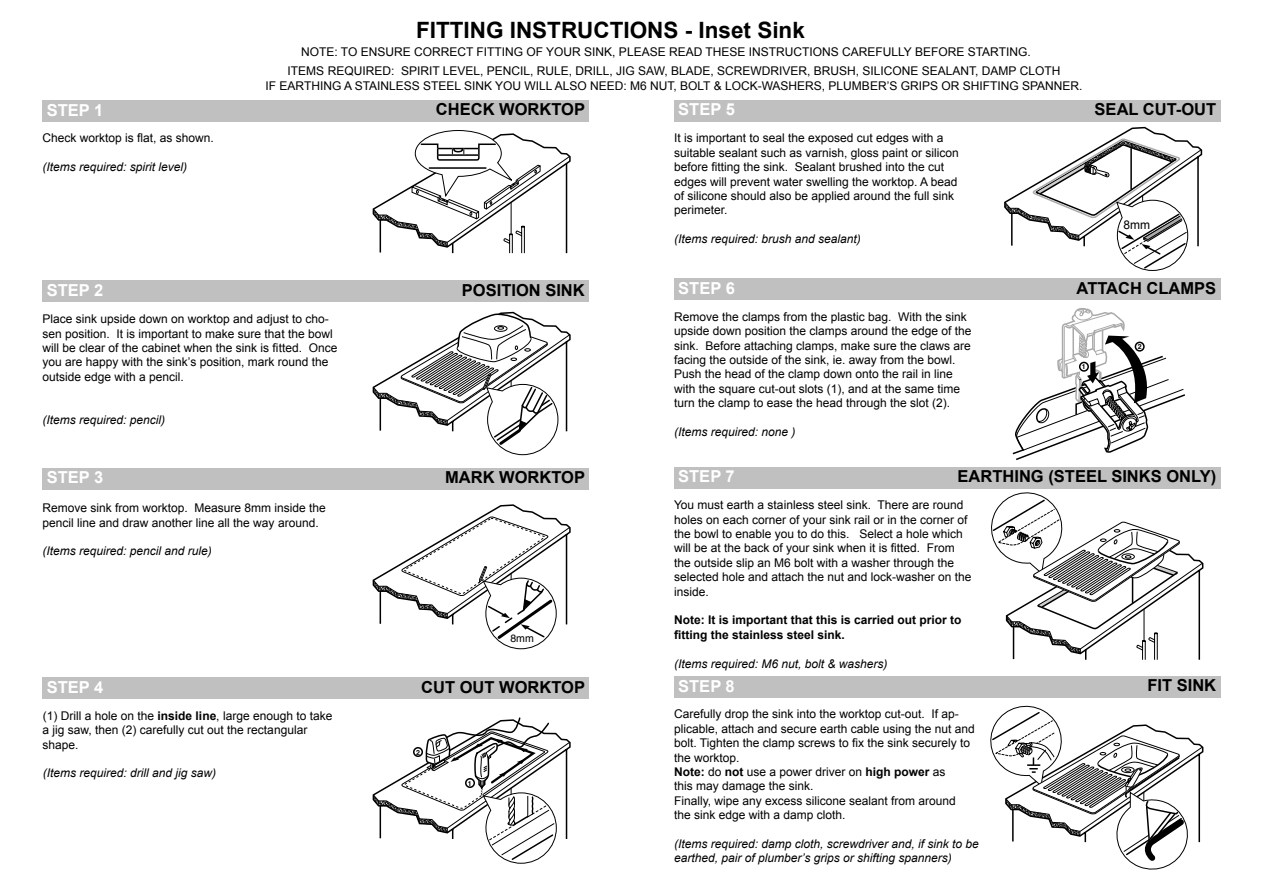
<style>
.page{position:relative;width:1263px;height:893px;background:#fff}
.page>*{position:absolute;margin:0;border:0;box-sizing:border-box;transform-origin:0 0}
.heading_4{font:700 22.5px "Arial";color:#000}
.t1{font:700 16.5px "Arial";color:#000}
.t2{font:700 16.5px "Arial";color:#fff}
.Body_Text{font:12px/14.4px "Arial";color:#000}
.t3{font:italic 12px/14.4px "Arial";color:#000}
.t4{font:700 12px/14.4px "Arial";color:#000}
.t5{font:10.65px "Helvetica";color:#000}
.t6{font:700 7.05px "Helvetica";color:#000}
.s1{font-weight:700}
</style>
<div class="page">
<div style="left:43px;top:100px;width:546px;height:21px;background:#c0c0c0"></div>
<svg style="left:373px;top:130px;width:198px;height:123px"></svg>
<div style="left:43px;top:281px;width:546px;height:21px;background:#c0c0c0"></div>
<div style="left:43px;top:468px;width:546px;height:21px;background:#c0c0c0"></div>
<div style="left:43px;top:678px;width:546px;height:21px;background:#c0c0c0"></div>
<div style="left:674px;top:100px;width:546px;height:21px;background:#c0c0c0"></div>
<svg style="left:373px;top:312px;width:198px;height:143px"></svg>
<svg style="left:373px;top:504px;width:198px;height:145px"></svg>
<svg style="left:373px;top:717px;width:198px;height:147px"></svg>
<div style="left:465px;top:778px;width:10px;height:10px;border:2px solid #000;border-radius:50%"></div>
<div style="left:413px;top:747px;width:10px;height:10px;border:2px solid #000;border-radius:50%"></div>
<div style="left:674px;top:279px;width:546px;height:21px;background:#c0c0c0"></div>
<svg style="left:1004px;top:127px;width:198px;height:144px"></svg>
<svg style="left:1012px;top:308px;width:173px;height:152px"></svg>
<div style="left:1079px;top:362px;width:10px;height:10px;border:2px solid #000;border-radius:50%"></div>
<div style="left:1135px;top:342px;width:10px;height:10px;border:2px solid #000;border-radius:50%"></div>
<div style="left:674px;top:467px;width:546px;height:21px;background:#c0c0c0"></div>
<div style="left:674px;top:676px;width:546px;height:21px;background:#c0c0c0"></div>
<svg style="left:991px;top:492px;width:212px;height:168px"></svg>
<svg style="left:990px;top:706px;width:213px;height:163px"></svg>
<p class="heading_4" style="left:416px;top:17px;width:390px">FITTING INSTRUCTIONS - Inset Sink</p>
<p class="Body_Text" style="left:301px;top:45px;width:731px">NOTE: TO ENSURE CORRECT FITTING OF YOUR SINK, PLEASE READ THESE INSTRUCTIONS CAREFULLY BEFORE STARTING.</p>
<p class="t2" style="left:47px;top:100px;width:58px">STEP 1</p>
<p class="Body_Text" style="left:43px;top:131px;width:173px">Check worktop is flat, as shown.</p>
<p class="t3" style="left:43px;top:160px;width:146px">(Items required: spirit level)</p>
<p class="Body_Text" style="left:288px;top:64px;width:774px">ITEMS REQUIRED: SPIRIT LEVEL, PENCIL, RULE, DRILL, JIG SAW, BLADE, SCREWDRIVER, BRUSH, SILICONE SEALANT, DAMP CLOTH</p>
<p class="Body_Text" style="left:266px;top:78px;width:818px">IF EARTHING A STAINLESS STEEL SINK YOU WILL ALSO NEED: M6 NUT, BOLT &amp; LOCK-WASHERS, PLUMBER’S GRIPS OR SHIFTING SPANNER.</p>
<p class="t1" style="left:436px;top:100px;width:151px">CHECK WORKTOP</p>
<p class="t2" style="left:678px;top:100px;width:58px">STEP 5</p>
<p class="Body_Text" style="left:674px;top:131px;width:286px">It is important to seal the exposed cut edges with a suitable sealant such as varnish, gloss paint or silicon before fitting the sink. Sealant brushed into the cut edges will prevent water swelling the worktop. A bead of silicone should also be applied around the full sink perimeter.</p>
<p class="t3" style="left:674px;top:232px;width:188px">(Items required: brush and sealant)</p>
<p class="t1" style="left:1095px;top:100px;width:123px">SEAL CUT-OUT</p>
<p class="Body_Text" style="left:1123px;top:217px;width:28px">8mm</p>
<p class="t2" style="left:47px;top:281px;width:58px">STEP 2</p>
<p class="t1" style="left:462px;top:281px;width:124px">POSITION SINK</p>
<p class="Body_Text" style="left:43px;top:312px;width:296px">Place sink upside down on worktop and adjust to cho&shy;sen position. It is important to make sure that the bowl will be clear of the cabinet when the sink is fitted. Once you are happy with the sink’s position, mark round the outside edge with a pencil.</p>
<p class="t3" style="left:43px;top:413px;width:124px">(Items required: pencil)</p>
<p class="t2" style="left:47px;top:468px;width:58px">STEP 3</p>
<p class="t1" style="left:445px;top:468px;width:141px">MARK WORKTOP</p>
<p class="Body_Text" style="left:43px;top:501px;width:285px">Remove sink from worktop. Measure 8mm inside the pencil line and draw another line all the way around.</p>
<p class="t3" style="left:43px;top:544px;width:171px">(Items required: pencil and rule)</p>
<p class="t2" style="left:47px;top:678px;width:58px">STEP 4</p>
<p class="Body_Text" style="left:43px;top:708px;width:291px">(1) Drill a hole on the <span class="s1">inside line</span>, large enough to take a jig saw, then (2) carefully cut out the rectangular shape.</p>
<p class="t3" style="left:43px;top:766px;width:175px">(Items required: drill and jig saw)</p>
<p class="t5" style="left:510px;top:631px;width:25px">8mm</p>
<p class="t1" style="left:421px;top:678px;width:165px">CUT OUT WORKTOP</p>
<p class="t6" style="left:416px;top:747px;width:5px">2</p>
<p class="t6" style="left:468px;top:778px;width:5px">1</p>
<p class="t2" style="left:678px;top:279px;width:58px">STEP 6</p>
<p class="Body_Text" style="left:674px;top:309px;width:299px">Remove the clamps from the plastic bag. With the sink upside down position the clamps around the edge of the sink. Before attaching clamps, make sure the claws are facing the outside of the sink, ie. away from the bowl.</p>
<p class="Body_Text" style="left:674px;top:367px;width:288px">Push the head of the clamp down onto the rail in line with the square cut-out slots (1), and at the same time turn the clamp to ease the head through the slot (2).</p>
<p class="t3" style="left:674px;top:425px;width:123px">(Items required: none )</p>
<p class="t1" style="left:1077px;top:279px;width:141px">ATTACH CLAMPS</p>
<p class="t6" style="left:1082px;top:362px;width:5px">1</p>
<p class="t6" style="left:1138px;top:342px;width:5px">2</p>
<p class="t1" style="left:958px;top:467px;width:260px">EARTHING (STEEL SINKS ONLY)</p>
<p class="t2" style="left:678px;top:467px;width:58px">STEP 7</p>
<p class="Body_Text" style="left:674px;top:498px;width:299px">You must earth a stainless steel sink. There are round holes on each corner of your sink rail or in the corner of the bowl to enable you to do this. Select a hole which will be at the back of your sink when it is fitted. From the outside slip an M6 bolt with a washer through the selected hole and attach the nut and lock-washer on the inside.</p>
<p class="t4" style="left:674px;top:613px;width:289px">Note: It is important that this is carried out prior to fitting the stainless steel sink.</p>
<p class="t3" style="left:674px;top:656px;width:215px">(Items required: M6 nut, bolt &amp; washers)</p>
<p class="t2" style="left:678px;top:677px;width:58px">STEP 8</p>
<p class="Body_Text" style="left:674px;top:707px;width:302px">Carefully drop the sink into the worktop cut-out. If ap&shy;plicable, attach and secure earth cable using the nut and bolt. Tighten the clamp screws to fix the sink securely to the worktop.</p>
<p class="Body_Text" style="left:674px;top:764px;width:273px"><span class="s1">Note:</span> do <span class="s1">not</span> use a power driver on <span class="s1">high power</span> as</p>
<p class="Body_Text" style="left:674px;top:779px;width:141px">this may damage the sink.</p>
<p class="Body_Text" style="left:674px;top:793px;width:283px">Finally, wipe any excess silicone sealant from around</p>
<p class="Body_Text" style="left:674px;top:808px;width:173px">the sink edge with a damp cloth.</p>
<p class="t3" style="left:674px;top:836px;width:306px">(Items required: damp cloth, screwdriver and, if sink to be earthed, pair of plumber’s grips or shifting spanners)</p>
<p class="t1" style="left:1147px;top:676px;width:70px">FIT SINK</p>
</div>
